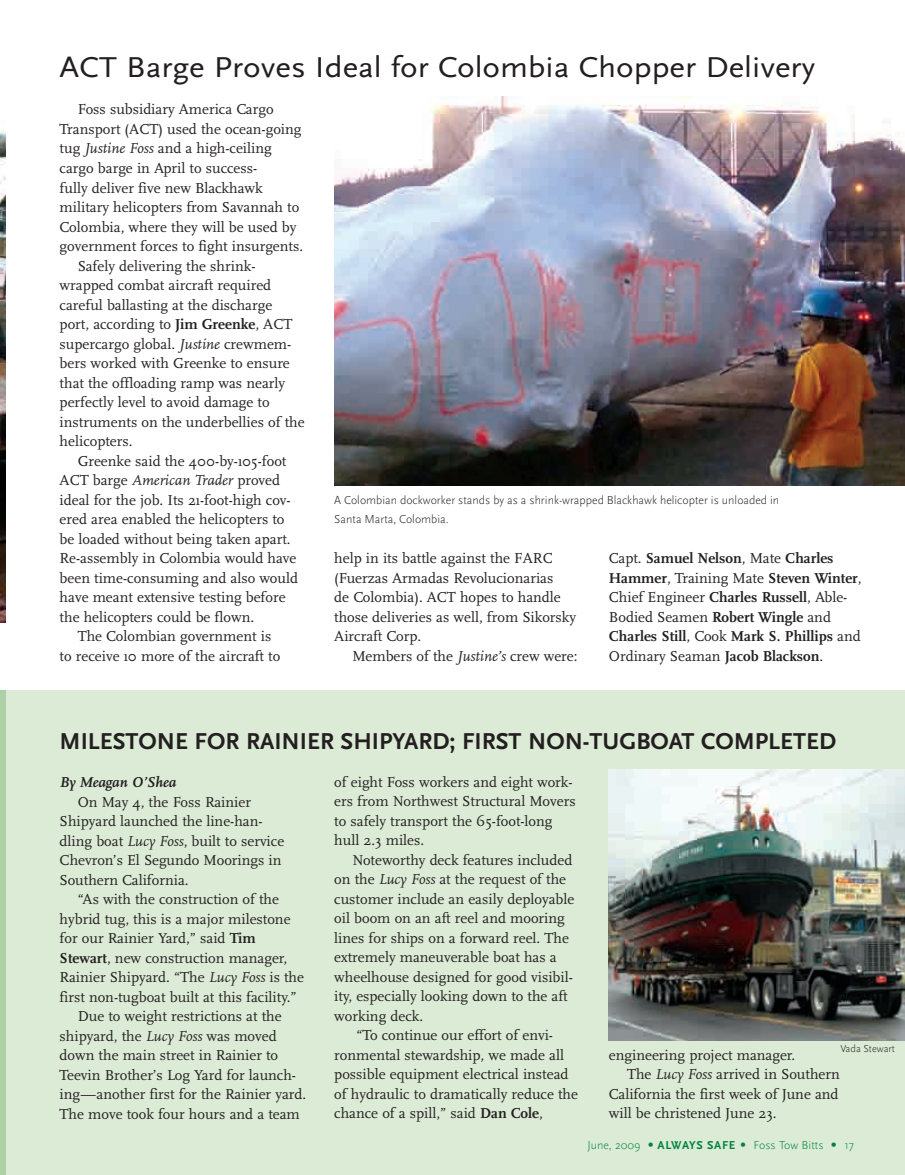
<style>
.page{position:relative;width:905px;height:1175px;background:#fff}
.page>*{position:absolute;margin:0;border:0;box-sizing:border-box;transform-origin:0 0}
.t1{font:30px "Scala Sans";color:#231f20;scale:1.1 1}
.t2{font:700 24px "Scala Sans";color:#231f20}
.t3{font:15px/19.5px "Scala";color:#231f20}
.t4{font:700 15px/19.5px "Scala";color:#231f20}
.t5{font:italic 700 15px "Scala";color:#231f20}
.t6{font:300 12px/19.5px "Scala Sans";color:#231f20}
.t7{font:300 12px "Scala Sans";color:#00843d}
.t8{font:300 10.5px "Scala Sans";color:#231f20}
.s1{font-style:italic}
.s2{font-weight:700}
.s3{font-weight:400}
.s4{font-family:"Univers"}
</style>
<div class="page">
<div style="left:6px;top:690px;width:899px;height:485px;background:#dcebd6"></div>
<div style="left:0;top:690px;width:6px;height:485px;background:#acd1a6"></div>
<img style="left:0;top:130px;width:6px;height:493px">
<img style="left:334px;top:97px;width:571px;height:388px">
<img style="left:609px;top:769px;width:296px;height:271px">
<h1 class="t1" style="left:60px;top:56px;width:688px">ACT Barge Proves Ideal for Colombia Chopper Delivery</h1>
<p class="t3" style="left:78px;top:101px;width:197px">Foss subsidiary America Cargo</p>
<p class="t3" style="left:60px;top:120px;width:243px">Transport (ACT) used the ocean-going</p>
<p class="t3" style="left:60px;top:140px;width:214px">tug <span class="s1">Justine Foss</span> and a high-ceiling</p>
<p class="t3" style="left:60px;top:159px;width:199px">cargo barge in April to success-</p>
<p class="t3" style="left:60px;top:179px;width:205px">fully deliver five new Blackhawk</p>
<p class="t3" style="left:60px;top:198px;width:241px">military helicopters from Savannah to</p>
<p class="t3" style="left:60px;top:218px;width:238px">Colombia, where they will be used by</p>
<p class="t3" style="left:60px;top:237px;width:245px">government forces to fight insurgents.</p>
<p class="t3" style="left:78px;top:257px;width:179px">Safely delivering the shrink-</p>
<p class="t3" style="left:60px;top:276px;width:213px">wrapped combat aircraft required</p>
<p class="t3" style="left:60px;top:296px;width:214px">careful ballasting at the discharge</p>
<p class="t3" style="left:60px;top:315px;width:234px">port, according to <span class="s2">Jim Greenke</span>, ACT</p>
<p class="t3" style="left:60px;top:335px;width:233px">supercargo global. <span class="s1">Justine</span> crewmem-</p>
<p class="t3" style="left:60px;top:354px;width:232px">bers worked with Greenke to ensure</p>
<p class="t3" style="left:60px;top:374px;width:227px">that the offloading ramp was nearly</p>
<p class="t3" style="left:60px;top:393px;width:211px">perfectly level to avoid damage to</p>
<p class="t3" style="left:60px;top:413px;width:246px">instruments on the underbellies of the</p>
<p class="t3" style="left:60px;top:432px;width:74px">helicopters.</p>
<p class="t3" style="left:78px;top:452px;width:210px">Greenke said the 400-by-105-foot</p>
<p class="t3" style="left:60px;top:471px;width:222px">ACT barge <span class="s1">American Trader</span> proved</p>
<p class="t3" style="left:60px;top:491px;width:232px">ideal for the job. Its 21-foot-high cov-</p>
<p class="t3" style="left:60px;top:510px;width:226px">ered area enabled the helicopters to</p>
<p class="t3" style="left:60px;top:530px;width:232px">be loaded without being taken apart.</p>
<p class="t3" style="left:60px;top:549px;width:238px">Re-assembly in Colombia would have</p>
<p class="t3" style="left:60px;top:569px;width:240px">been time-consuming and also would</p>
<p class="t3" style="left:60px;top:588px;width:227px">have meant extensive testing before</p>
<p class="t3" style="left:60px;top:608px;width:196px">the helicopters could be flown.</p>
<p class="t3" style="left:78px;top:627px;width:195px">The Colombian government is</p>
<p class="t3" style="left:60px;top:647px;width:222px">to receive 10 more of the aircraft to</p>
<p class="t6" style="left:334px;top:491px;width:446px">A Colombian dockworker stands by as a shrink-wrapped Blackhawk helicopter is unloaded in<br>Santa Marta, Colombia.</p>
<p class="t3" style="left:334px;top:549px;width:243px">help in its battle against the FARC (Fuerzas Armadas Revolucionarias<br>de Colombia). ACT hopes to handle those deliveries as well, from Sikorsky<br>Aircraft Corp.</p>
<p class="t3" style="left:352px;top:647px;width:227px">Members of the <span class="s1">Justine’s</span> crew were:</p>
<p class="t4" style="left:609px;top:549px;width:254px"><span class="s3">Capt.</span> Samuel Nelson<span class="s3">, Mate</span> Charles Hammer<span class="s3">, Training Mate</span> Steven Winter<span class="s3">, Chief Engineer</span> Charles Russell<span class="s3">, Able-Bodied Seamen</span> Robert Wingle <span class="s3">and </span>Charles Still<span class="s3">, Cook</span> Mark S. Phillips <span class="s3">and Ordinary Seaman</span> Jacob Blackson<span class="s3">.</span></p>
<h2 class="t2" style="left:60px;top:731px;width:778px">MILESTONE FOR RAINIER SHIPYARD; FIRST NON-TUGBOAT COMPLETED</h2>
<p class="t5" style="left:60px;top:776px;width:118px">By Meagan O’Shea</p>
<p class="t3" style="left:60px;top:793px;width:226px;text-indent:18px">On May 4, the Foss Rainier<br>Shipyard launched the line-han&shy;dling boat <span class="s1">Lucy Foss</span>, built to service<br>Chevron’s El Segundo Moorings in<br>Southern California.</p>
<p class="t3" style="left:78px;top:890px;width:203px">“As with the construction of the</p>
<p class="t3" style="left:60px;top:910px;width:232px">hybrid tug, this is a major milestone</p>
<p class="t3" style="left:60px;top:929px;width:197px">for our Rainier Yard,” said <span class="s2">Tim</span></p>
<p class="t3" style="left:60px;top:949px;width:229px"><span class="s2">Stewart</span>, new construction manager,</p>
<p class="t3" style="left:60px;top:968px;width:246px">Rainier Shipyard. “The <span class="s1">Lucy Foss</span> is the</p>
<p class="t3" style="left:60px;top:988px;width:238px">first non-tugboat built at this facility.”</p>
<p class="t3" style="left:78px;top:1007px;width:205px">Due to weight restrictions at the</p>
<p class="t3" style="left:60px;top:1027px;width:218px">shipyard, the <span class="s1">Lucy Foss</span> was moved</p>
<p class="t3" style="left:60px;top:1046px;width:220px">down the main street in Rainier to</p>
<p class="t3" style="left:60px;top:1066px;width:238px">Teevin Brother’s Log Yard for launch-</p>
<p class="t3" style="left:60px;top:1085px;width:248px">ing— another first for the Rainier yard.</p>
<p class="t3" style="left:60px;top:1105px;width:242px">The move took four hours and a team</p>
<p class="t3" style="left:334px;top:773px;width:243px">of eight Foss workers and eight work&shy;ers from Northwest Structural Movers to safely transport the 65-foot-long hull 2.3 miles.</p>
<p class="t3" style="left:334px;top:851px;width:241px;text-indent:18px">Noteworthy deck features included on the <span class="s1">Lucy Foss</span> at the request of the customer include an easily deployable oil boom on an aft reel and mooring lines for ships on a forward reel. The extremely maneuverable boat has a wheelhouse designed for good visibil&shy;ity, especially looking down to the aft working deck.</p>
<p class="t3" style="left:334px;top:1026px;width:245px;text-indent:22px">“To continue our effort of envi&shy;ronmental stewardship, we made all possible equipment electrical instead of hydraulic to dramatically reduce the chance of a spill,” said <span class="s2">Dan Cole</span>,</p>
<p class="t8" style="left:840px;top:1044px;width:56px">Vada Stewart</p>
<p class="t3" style="left:609px;top:1046px;width:188px">engineering project manager.</p>
<p class="t3" style="left:627px;top:1065px;width:214px">The <span class="s1">Lucy Foss</span> arrived in Southern</p>
<p class="t3" style="left:609px;top:1085px;width:231px">California the first week of June and</p>
<p class="t3" style="left:609px;top:1104px;width:169px">will be christened June 23.</p>
<p class="t7" style="left:587px;top:1140px;width:268px">June, 2009 <span class="s4">•</span> <span class="s2">ALWAYS SAFE</span> <span class="s4">•</span> Foss Tow Bitts <span class="s4">•</span> 17</p>
</div>
